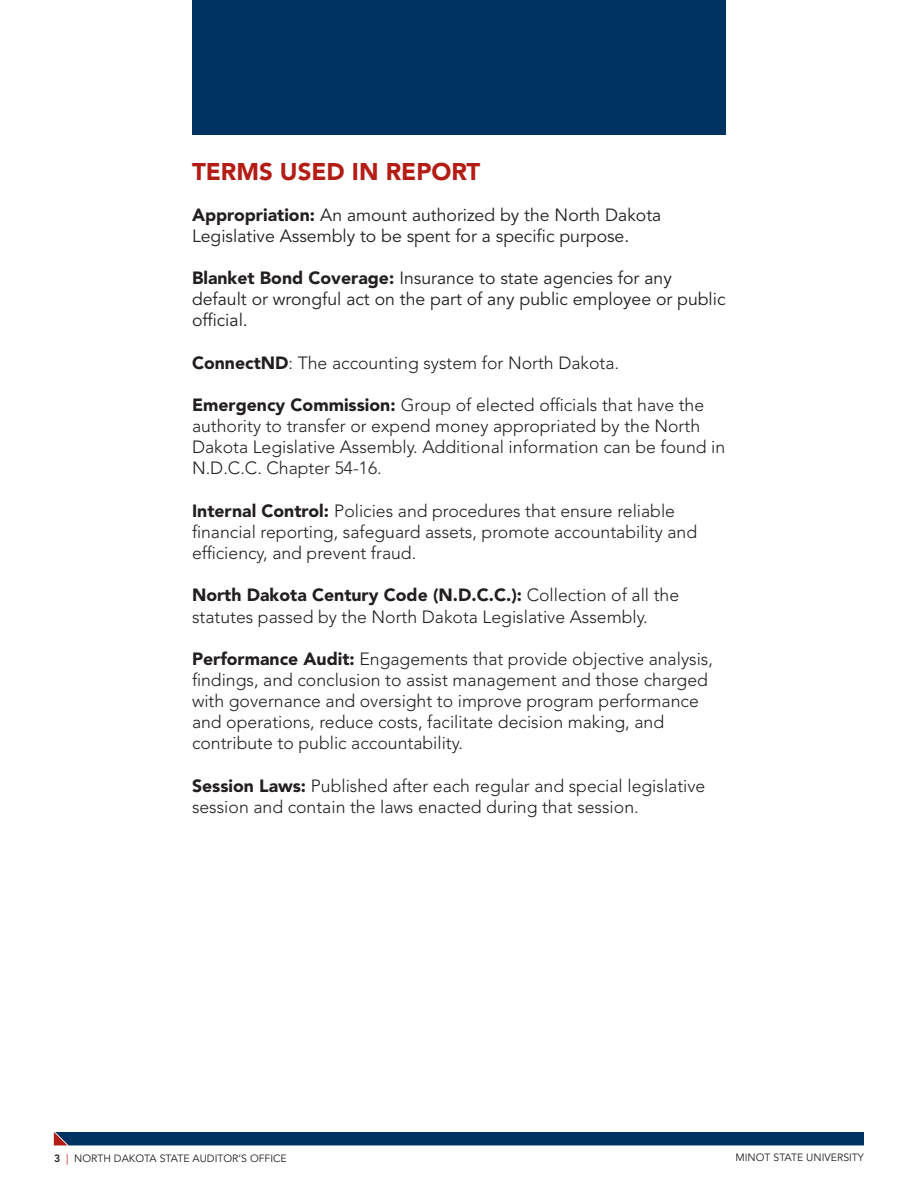
<style>
.page{position:relative;width:918px;height:1188px;background:#fff}
.page>*{position:absolute;margin:0;border:0;box-sizing:border-box;transform-origin:0 0}
.t1{font:900 24px "Avenir LT Std";color:#b41d15}
.t2{font:300 17.7px/21.1px "Avenir LT Std";color:#231f20}
.t3{font:17.7px/21.1px "Avenir LT Std";color:#231f20}
.t4{font:10.5px "Avenir LT Std";color:#231f20}
.s1{font-weight:900}
.s2{font-weight:800}
.s3{color:#b41d15}
</style>
<div class="page">
<div style="left:54px;top:1132px;width:810px;height:13px;background:#003262"></div>
<div style="left:192px;top:0;width:534px;height:135px;background:#003262"></div>
<p class="t1" style="left:192px;top:157px;width:290px">TERMS USED IN REPORT</p>
<p class="t3" style="left:192px;top:205px;width:471px"><span class="s1">Appropriation:</span> An amount authorized by the North Dakota<br>Legislative Assembly to be spent for a specific purpose.</p>
<p class="t3" style="left:192px;top:268px;width:535px"><span class="s1">Blanket Bond Coverage:</span> Insurance to state agencies for any default or wrongful act on the part of any public employee or public official.</p>
<p class="t2" style="left:192px;top:352px;width:429px"><span class="s1">ConnectND</span>: The accounting system for North Dakota.</p>
<p class="t2" style="left:192px;top:394px;width:535px"><span class="s1">Emergency Commission:</span> Group of elected officials that have the authority to transfer or expend money appropriated by the North Dakota Legislative Assembly. Additional information can be found in N.D.C.C. Chapter 54-16.</p>
<p class="t2" style="left:192px;top:500px;width:507px"><span class="s1">Internal Control:</span> Policies and procedures that ensure reliable financial reporting, safeguard assets, promote accountability and efficiency, and prevent fraud.</p>
<p class="t2" style="left:192px;top:585px;width:489px"><span class="s1">North Dakota Century Code (N.D.C.C.):</span> Collection of all the statutes passed by the North Dakota Legislative Assembly.</p>
<p class="t2" style="left:192px;top:648px;width:523px"><span class="s1">Performance Audit:</span> Engagements that provide objective analysis, findings, and conclusion to assist management and those charged with governance and oversight to improve program performance and operations, reduce costs, facilitate decision making, and contribute to public accountability.</p>
<p class="t2" style="left:192px;top:775px;width:515px"><span class="s1">Session Laws:</span> Published after each regular and special legislative session and contain the laws enacted during that session.</p>
<p class="t4" style="left:54px;top:1152px;width:234px"><span class="s2">3</span> <span class="s3">|</span> NORTH DAKOTA STATE AUDITOR’S OFFICE</p>
<p class="t4" style="left:736px;top:1152px;width:130px">MINOT STATE UNIVERSITY</p>
</div>
